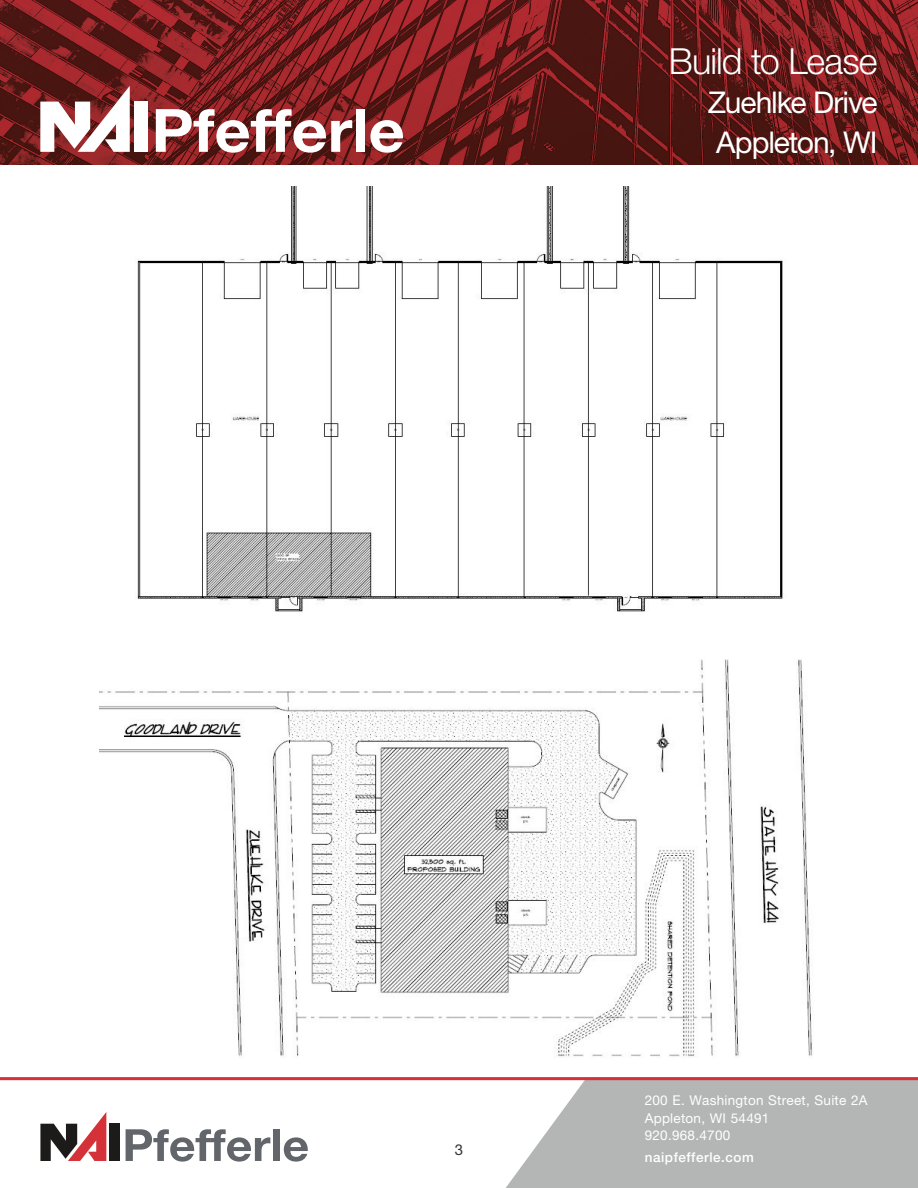
<style>
.page{position:relative;width:918px;height:1188px;background:#fff}
.page>*{position:absolute;margin:0;border:0;box-sizing:border-box;transform-origin:0 0}
.t1{font:300 36px "Helvetica Neue LT Std";letter-spacing:-.025em;color:#fff}
.t2{font:30px "Helvetica Neue LT Std";letter-spacing:-.035em;color:#fff}
.t3{font:15px "Helvetica Neue LT Std";color:#343332}
.t4{font:13.5px "Helvetica Neue LT Std";letter-spacing:.02em;color:#fff}
.t5{font:500 13.5px "Helvetica Neue LT Std";letter-spacing:.04em;color:#fff}
</style>
<div class="page">
<div style="left:0;top:1078px;width:918px;height:110px;background:#b4b5b5"></div>
<svg style="left:0;top:1080px;width:586px;height:108px;fill:#fff"></svg>
<hr style="left:0;top:1077px;width:918px;height:3px;background:#d43238">
<div style="left:110px;top:1124px;width:10px;height:37px;background:#1c1b1a"></div>
<svg style="left:40px;top:1112px;width:66px;height:49px"></svg>
<svg style="left:126px;top:1129px;width:144px;height:33px"></svg>
<div style="left:273px;top:1129px;width:7px;height:32px;background:#62656a"></div>
<svg style="left:284px;top:1137px;width:24px;height:25px"></svg>
<img style="left:0;top:0;width:918px;height:165px">
<div style="left:134px;top:102px;width:14px;height:50px;background:#fff"></div>
<svg style="left:40px;top:86px;width:90px;height:66px"></svg>
<svg style="left:156px;top:109px;width:196px;height:44px"></svg>
<div style="left:356px;top:109px;width:9px;height:43px;background:#fff"></div>
<svg style="left:370px;top:120px;width:33px;height:33px"></svg>
<img style="left:137px;top:187px;width:646px;height:425px">
<img style="left:100px;top:659px;width:713px;height:399px">
<p class="t1" style="left:669px;top:39px;width:210px">Build to Lease</p>
<p class="t2" style="left:708px;top:85px;width:171px">Zuehlke Drive</p>
<p class="t2" style="left:716px;top:124px;width:163px">Appleton, WI</p>
<p class="t3" style="left:455px;top:1140px;width:10px">3</p>
<p class="t4" style="left:645px;top:1092px;width:224px">200 E. Washington Street, Suite 2A</p>
<p class="t4" style="left:645px;top:1110px;width:126px">Appleton, WI 54491</p>
<p class="t4" style="left:645px;top:1128px;width:87px">920.968.4700</p>
<p class="t5" style="left:645px;top:1149px;width:111px">naipfefferle.com</p>
</div>
